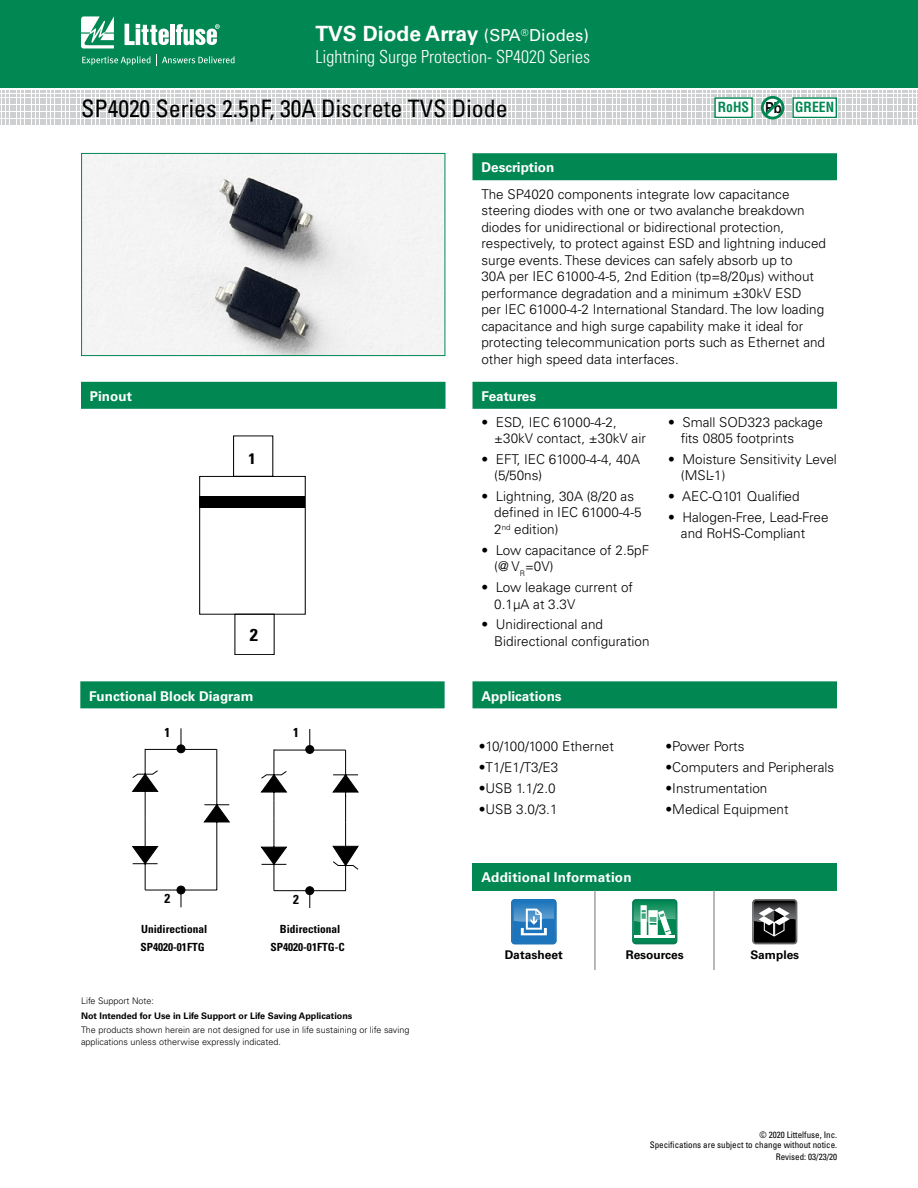
<style>
.page{position:relative;width:918px;height:1188px;background:#fff}
.page>*{position:absolute;margin:0;border:0;box-sizing:border-box;transform-origin:0 0}
.t1{font:condensed 24px "Univers LT Std";color:#000}
.t2{font:700 21px "Univers LT Std";color:#fff}
.t3{font:300 condensed 18px "Univers LT Std";color:#fff}
.t4{font:700 condensed 17.25px "Univers LT Std";color:#000;scale:1.07 1}
.t5{font:700 condensed 15.15px "Univers LT Std";color:#000;scale:1.07 1}
.t6{font:700 condensed 13.65px "Helvetica LT Std";color:#008752}
.t7{font:300 13.5px/16.5px "Univers LT Std";color:#000}
.t8{font:700 13.5px "Univers LT Std";color:#fff}
.t9{font:700 condensed 13.05px "Univers LT Std";color:#000}
.t10{font:700 12px "Univers LT Std";color:#000}
.t11{font:700 11.85px "Univers LT Std";color:#000}
.t12{font:700 condensed 11.25px "Univers LT Std";color:#000}
.t13{font:300 9px/12px "Univers LT Std";color:#000}
.t14{font:condensed 9px/10.8px "Univers LT Std";color:#000;text-align:right}
.t15{font:700 9px "Univers LT Std";color:#000}
.s1{font-weight:400;font-size:16.5px}
.s2{font-family:"Univers LT Std";font-stretch:expanded;font-size:15.15px;color:#000}
</style>
<div class="page">
<div style="left:0;top:0;width:918px;height:88px;background:#008752"></div>
<svg style="left:81px;top:16px;width:33px;height:32px"></svg>
<hr style="left:170px;top:24px;width:4px;height:21px;background:#fff">
<svg style="left:176px;top:24px;width:44px;height:21px"></svg>
<svg style="left:125px;top:24px;width:44px;height:21px"></svg>
<svg style="left:82px;top:55px;width:153px;height:11px"></svg>
<div style="left:472px;top:153px;width:365px;height:27px;background:#008752"></div>
<div style="left:472px;top:681px;width:365px;height:27px;background:#008752"></div>
<div style="left:472px;top:382px;width:365px;height:27px;background:#008752"></div>
<div style="left:81px;top:382px;width:365px;height:27px;background:#008752"></div>
<svg style="left:2px;top:91px;width:916px;height:34px"></svg>
<div style="left:793px;top:98px;width:43px;height:19px;background:#fff"></div>
<div style="left:792px;top:98px;width:45px;height:20px;border:1px solid #008752"></div>
<svg style="left:200px;top:436px;width:105px;height:178px"></svg>
<div style="left:235px;top:614px;width:39px;height:41px;border:1px solid #000"></div>
<div style="left:200px;top:496px;width:105px;height:12px;background:#000"></div>
<img style="left:83px;top:155px;width:360px;height:199px">
<div style="left:81px;top:153px;width:364px;height:203px;border:1px solid #008752"></div>
<div style="left:80px;top:681px;width:365px;height:27px;background:#008752"></div>
<svg style="left:132px;top:728px;width:98px;height:179px"></svg>
<svg style="left:261px;top:729px;width:97px;height:179px"></svg>
<div style="left:472px;top:864px;width:365px;height:27px;background:#008752"></div>
<svg style="left:511px;top:899px;width:46px;height:46px"></svg>
<svg style="left:752px;top:899px;width:46px;height:46px"></svg>
<hr style="left:713px;top:890px;width:2px;height:80px;background:#808285">
<hr style="left:594px;top:890px;width:2px;height:80px;background:#808285">
<svg style="left:632px;top:899px;width:46px;height:46px"></svg>
<hr style="left:634px;top:936px;width:41px;height:2px;background:#fff">
<h2 class="t2" style="left:315px;top:21px;width:275px">TVS Diode Array <span class="s1">(SPA</span> <sup>®</sup> <span class="s1">Diodes)</span></h2>
<h3 class="t3" style="left:315px;top:45px;width:276px">Lightning Surge Protection- SP4020 Series</h3>
<h1 class="t1" style="left:81px;top:93px;width:428px">SP4020 Series 2.5pF, 30A Discrete TVS Diode</h1>
<p class="t6" style="left:718px;top:99px;width:118px">RoHS <span class="s2">Pb</span> GREEN</p>
<p class="t8" style="left:90px;top:388px;width:43px">Pinout</p>
<p class="t5" style="left:249px;top:449px;width:8px">1</p>
<p class="t4" style="left:250px;top:624px;width:9px">2</p>
<p class="t8" style="left:89px;top:688px;width:166px">Functional Block Diagram</p>
<p class="t9" style="left:164px;top:724px;width:7px">1</p>
<p class="t9" style="left:293px;top:725px;width:7px">1</p>
<p class="t9" style="left:164px;top:890px;width:7px">2</p>
<p class="t9" style="left:293px;top:891px;width:7px">2</p>
<p class="t12" style="left:141px;top:922px;width:68px">Unidirectional</p>
<p class="t12" style="left:280px;top:922px;width:62px">Bidirectional</p>
<p class="t12" style="left:140px;top:940px;width:66px">SP4020-01FTG</p>
<p class="t12" style="left:270px;top:940px;width:76px">SP4020-01FTG-C</p>
<p class="t13" style="left:81px;top:995px;width:75px">Life Support Note:</p>
<p class="t15" style="left:81px;top:1010px;width:273px">Not Intended for Use in Life Support or Life Saving Applications</p>
<p class="t13" style="left:81px;top:1024px;width:330px">The products shown herein are not designed for use in life sustaining or life saving applications unless otherwise expressly indicated.</p>
<p class="t8" style="left:481px;top:160px;width:74px">Description</p>
<p class="t7" style="left:481px;top:186px;width:346px">The SP4020 components integrate low capacitance steering diodes with one or two avalanche breakdown diodes for unidirectional or bidirectional protection, respectively, to protect against ESD and lightning induced surge events. These devices can safely absorb up to<br>30A per IEC 61000-4-5, 2nd Edition (tp=8/20μs) without performance degradation and a minimum ±30kV ESD<br>per IEC 61000-4-2 International Standard. The low loading capacitance and high surge capability make it ideal for protecting telecommunication ports such as Ethernet and other high speed data interfaces.</p>
<p class="t8" style="left:481px;top:388px;width:56px">Features</p>
<p class="t7" style="left:494px;top:413px;width:153px;text-indent:-13px">• ESD, IEC 61000-4-2, ±30kV contact, ±30kV air</p>
<p class="t7" style="left:494px;top:451px;width:147px;text-indent:-13px">• EFT, IEC 61000-4-4, 40A (5/50ns)</p>
<p class="t7" style="left:494px;top:488px;width:149px;text-indent:-13px">• Lightning, 30A (8/20 as defined in IEC 61000-4-5<br>2<sup>nd</sup> edition)</p>
<p class="t7" style="left:494px;top:542px;width:157px;text-indent:-13px">• Low capacitance of 2.5pF (@ V<sub>R</sub>=0V)</p>
<p class="t7" style="left:494px;top:579px;width:140px;text-indent:-13px">• Low leakage current of<br>0.1μA at 3.3V</p>
<p class="t7" style="left:494px;top:616px;width:157px;text-indent:-13px">• Unidirectional and<br>Bidirectional configuration</p>
<p class="t7" style="left:681px;top:413px;width:143px;text-indent:-13px">• Small SOD323 package fits 0805 footprints</p>
<p class="t7" style="left:681px;top:451px;width:157px;text-indent:-13px">• Moisture Sensitivity Level (MSL-1)</p>
<p class="t7" style="left:668px;top:488px;width:133px">• AEC-Q101 Qualified</p>
<p class="t7" style="left:681px;top:509px;width:149px;text-indent:-13px">• Halogen-Free, Lead-Free and RoHS-Compliant</p>
<p class="t8" style="left:481px;top:688px;width:82px">Applications</p>
<p class="t7" style="left:479px;top:738px;width:137px">•10/100/1000 Ethernet</p>
<p class="t7" style="left:479px;top:759px;width:81px">•T1/E1/T3/E3</p>
<p class="t7" style="left:479px;top:780px;width:78px">•USB 1.1/2.0</p>
<p class="t7" style="left:479px;top:801px;width:80px">•USB 3.0/3.1</p>
<p class="t8" style="left:482px;top:870px;width:152px">Additional Information</p>
<p class="t7" style="left:666px;top:738px;width:80px">•Power Ports</p>
<p class="t7" style="left:666px;top:759px;width:170px">•Computers and Peripherals</p>
<p class="t7" style="left:666px;top:780px;width:103px">•Instrumentation</p>
<p class="t7" style="left:666px;top:801px;width:125px">•Medical Equipment</p>
<p class="t10" style="left:505px;top:948px;width:59px">Datasheet</p>
<p class="t10" style="left:626px;top:948px;width:60px">Resources</p>
<p class="t11" style="left:750px;top:948px;width:50px">Samples</p>
<p class="t14" style="left:650px;top:1129px;width:189px">© 2020 Littelfuse, Inc.<br>Specifications are subject to change without notice.</p>
<p class="t14" style="left:776px;top:1152px;width:63px">Revised: 03/23/20</p>
</div>
